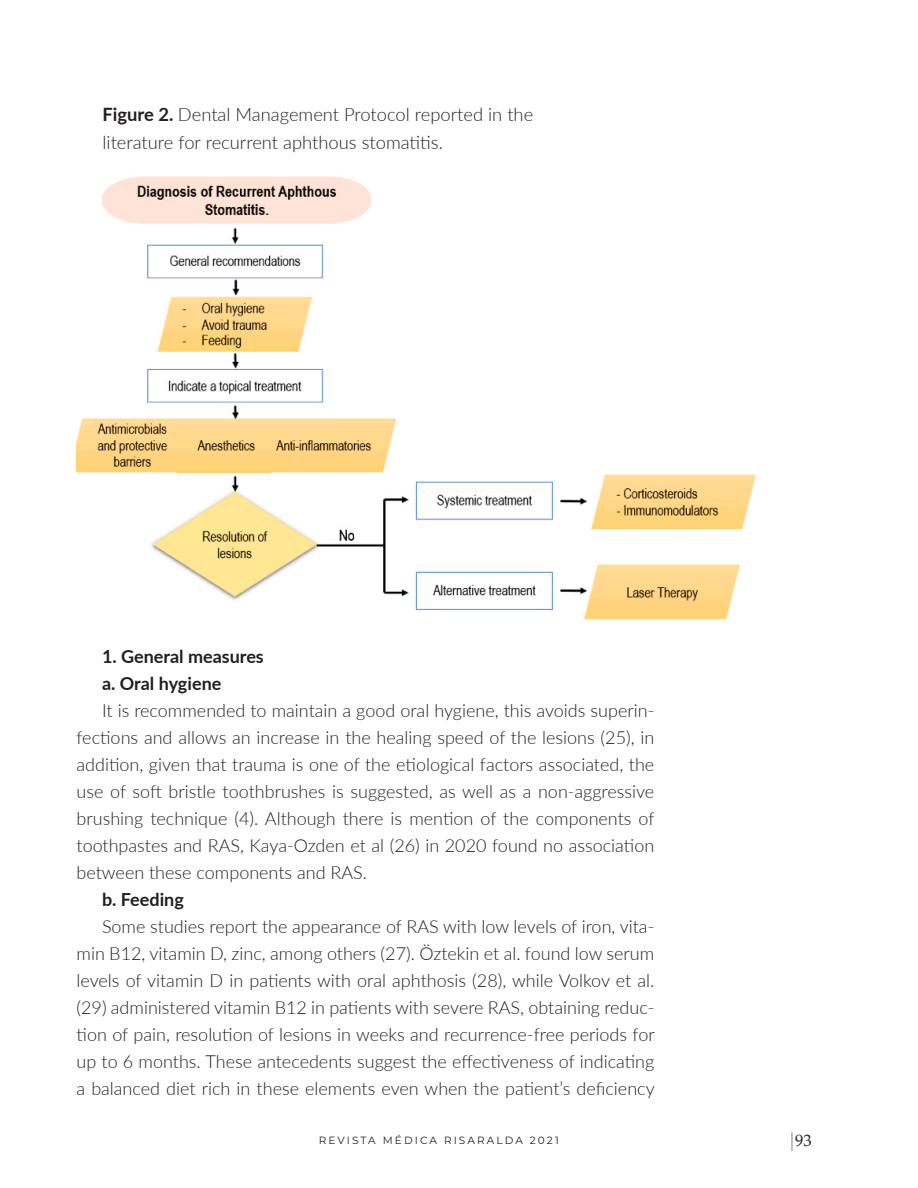
<style>
.page{position:relative;width:918px;height:1188px;background:#fff}
.page>*{position:absolute;margin:0;border:0;box-sizing:border-box;transform-origin:0 0}
.CUERPO_TEXTO{font:300 18.3px "Lato";color:#231f20}
.CUERPO_TEXTO-2{font:300 18px/27px "Lato";color:#231f20;text-align:justify}
.CUERPO_TEXTO-3{font:700 18px "Lato";color:#231f20}
.t1{font:16.5px "Palatino Linotype";color:#231f20}
.t2{font:10.5px "Montserrat";letter-spacing:.2em;color:#231f20}
.s1{font-weight:700}
.s2{color:#808285}
</style>
<div class="page">
<img style="left:77px;top:176px;width:679px;height:444px">
<p class="CUERPO_TEXTO" style="left:103px;top:102px;width:432px"><span class="s1">Figure 2.</span> Dental Management Protocol reported in the</p>
<p class="CUERPO_TEXTO" style="left:103px;top:129px;width:342px">literature for recurrent aphthous stomatitis.</p>
<p class="CUERPO_TEXTO-3" style="left:102px;top:643px;width:163px">1. General measures</p>
<p class="CUERPO_TEXTO-3" style="left:102px;top:670px;width:121px">a. Oral hygiene</p>
<p class="CUERPO_TEXTO-2" style="left:77px;top:696px;width:580px;text-indent:26px">It is recommended to maintain a good oral hygiene, this avoids superin&shy;fections and allows an increase in the healing speed of the lesions (25), in addition, given that trauma is one of the etiological factors associated, the use of soft bristle toothbrushes is suggested, as well as a non-aggressive brushing technique (4). Although there is mention of the components of toothpastes and RAS, Kaya-Ozden et al (26) in 2020 found no association between these components and RAS.</p>
<p class="CUERPO_TEXTO-3" style="left:102px;top:886px;width:83px">b. Feeding</p>
<p class="CUERPO_TEXTO-2" style="left:77px;top:912px;width:580px;text-indent:26px">Some studies report the appearance of RAS with low levels of iron, vita&shy;min B12, vitamin D, zinc, among others (27). Öztekin et al. found low serum levels of vitamin D in patients with oral aphthosis (28), while Volkov et al. (29) administered vitamin B12 in patients with severe RAS, obtaining reduc&shy;tion of pain, resolution of lesions in weeks and recurrence-free periods for up to 6 months. These antecedents suggest the effectiveness of indicating a balanced diet rich in these elements even when the patient’s deficiency</p>
<p class="t2" style="left:319px;top:1133px;width:241px">REVISTA MÉDICA RISARALDA 2021</p>
<p class="t1" style="left:787px;top:1128px;width:26px"><span class="s2">⏐</span>93</p>
</div>
